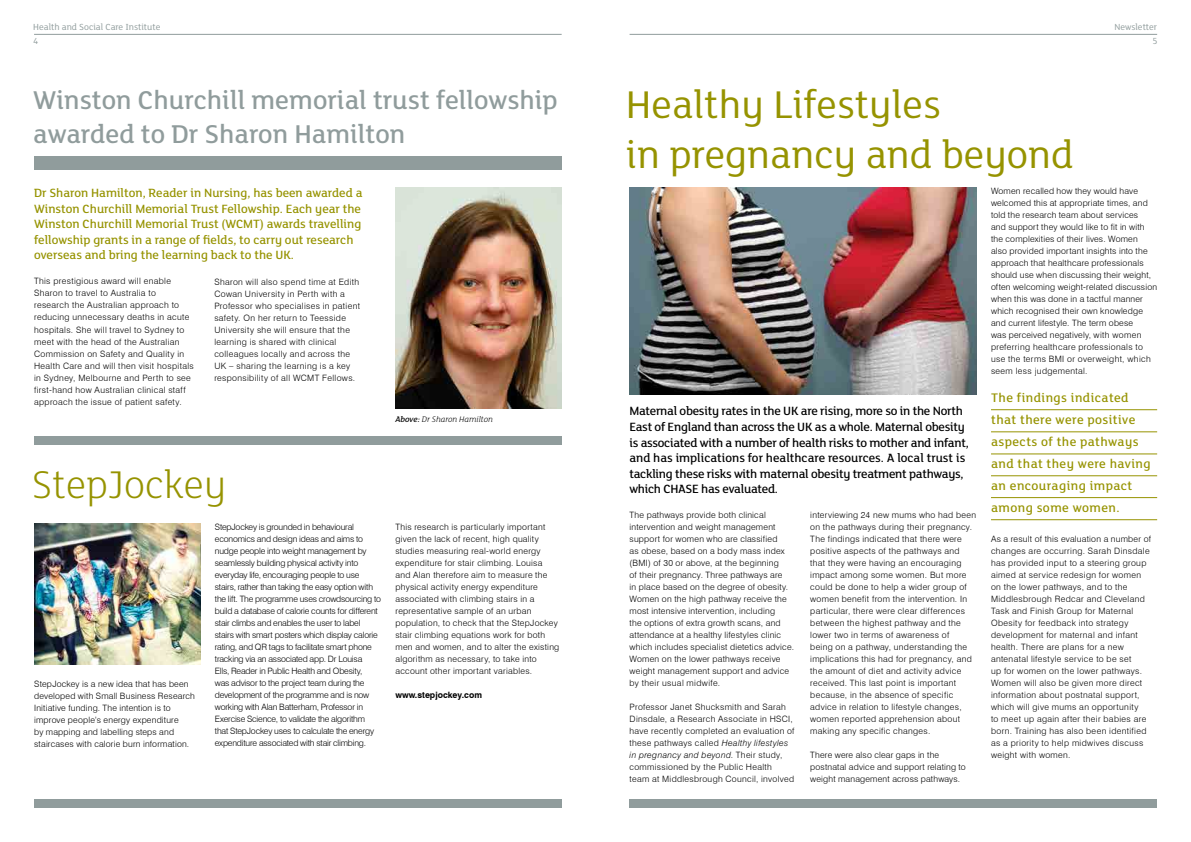
<style>
.page{position:relative;width:1191px;height:842px;background:#fff}
.page>*{position:absolute;margin:0;border:0;box-sizing:border-box;transform-origin:0 0}
.t1{font:42px/50.4px "FS Lola";color:#969300}
.t2{font:300 42px "FS Lola";color:#969300}
.t3{font:500 28px/33.6px "FS Lola";color:#909c9c}
.t4{font:500 13.5px/22px "FS Lola";letter-spacing:.03em;color:#969300}
.t5{font:500 13px/15.6px "FS Lola";letter-spacing:-.02em;color:#000}
.t6{font:500 13px/15.6px "FS Lola";color:#969300}
.t7{font:9.6px "FS Lola";color:#909c9c}
.t8{font:300 8.7px/12px "Swiss 721 BT";letter-spacing:.03em;color:#000}
.t9{font:300 8.7px/12px "Swiss 721 BT";letter-spacing:-.02em;color:#000}
.t10{font:italic 300 8.7px "FS Lola";color:#000}
.t11{font:700 8.7px "Swiss 721 BT";color:#000}
.s1{font-weight:500}
.s2{font-style:italic}
</style>
<div class="page">
<div style="left:34px;top:799px;width:527px;height:9px;background:#909c9c"></div>
<div style="left:34px;top:437px;width:527px;height:8px;background:#909c9c"></div>
<div style="left:629px;top:799px;width:528px;height:9px;background:#909c9c"></div>
<img style="left:629px;top:187px;width:347px;height:207px">
<hr style="left:34px;top:34px;width:527px;height:1px;background:#909c9c">
<hr style="left:629px;top:34px;width:528px;height:1px;background:#909c9c">
<hr style="left:991px;top:409px;width:166px;height:1px;background:#969300">
<hr style="left:991px;top:431px;width:166px;height:1px;background:#969300">
<hr style="left:991px;top:453px;width:166px;height:1px;background:#969300">
<hr style="left:991px;top:475px;width:166px;height:1px;background:#969300">
<hr style="left:991px;top:519px;width:166px;height:1px;background:#969300">
<hr style="left:991px;top:497px;width:166px;height:1px;background:#969300">
<img style="left:395px;top:187px;width:166px;height:221px">
<img style="left:34px;top:523px;width:166px;height:142px">
<div style="left:34px;top:156px;width:527px;height:14px;background:#909c9c"></div>
<p class="t7" style="left:33px;top:21px;width:129px">Health and Social Care Institute</p>
<p class="t7" style="left:1114px;top:21px;width:44px">Newsletter</p>
<p class="t7" style="left:33px;top:35px;width:7px">4</p>
<p class="t7" style="left:1152px;top:35px;width:7px">5</p>
<h2 class="t3" style="left:33px;top:82px;width:526px">Winston Churchill memorial trust fellowship awarded to Dr Sharon Hamilton</h2>
<p class="t6" style="left:34px;top:184px;width:330px">Dr Sharon Hamilton, Reader in Nursing, has been awarded a Winston Churchill Memorial Trust Fellowship. Each year the Winston Churchill Memorial Trust (WCMT) awards travelling fellowship grants in a range of fields, to carry out research overseas and bring the learning back to the UK.</p>
<p class="t8" style="left:34px;top:275px;width:161px">This prestigious award will enable Sharon to travel to Australia to<br>research the Australian approach to reducing unnecessary deaths in acute hospitals. She will travel to Sydney to meet with the head of the Australian Commission on Safety and Quality in Health Care and will then visit hospitals in Sydney, Melbourne and Perth to see first-hand how Australian clinical staff approach the issue of patient safety.</p>
<p class="t8" style="left:214px;top:275px;width:147px">Sharon will also spend time at Edith Cowan University in Perth with a Professor who specialises in patient safety. On her return to Teesside University she will ensure that the learning is shared with clinical colleagues locally and across the UK – sharing the learning is a key responsibility of all WCMT Fellows.</p>
<h1 class="t2" style="left:31px;top:457px;width:196px">StepJockey</h1>
<p class="t10" style="left:395px;top:413px;width:99px"><span class="s1">Above:</span> Dr Sharon Hamilton</p>
<p class="t8" style="left:34px;top:677px;width:162px">StepJockey is a new idea that has been developed with Small Business Research Initiative funding. The intention is to improve people’s energy expenditure<br>by mapping and labelling steps and staircases with calorie burn information.</p>
<p class="t9" style="left:215px;top:520px;width:168px">StepJockey is grounded in behavioural economics and design ideas and aims to nudge people into weight management by seamlessly building physical activity into everyday life, encouraging people to use stairs, rather than taking the easy option with the lift. The programme uses crowdsourcing to build a database of calorie counts for different stair climbs and enables the user to label stairs with smart posters which display calorie rating, and QR tags to facilitate smart phone tracking via an associated app. Dr Louisa<br>Ells, Reader in Public Health and Obesity,<br>was advisor to the project team during the development of the programme and is now working with Alan Batterham, Professor in Exercise Science, to validate the algorithm<br>that StepJockey uses to calculate the energy expenditure associated with stair climbing.</p>
<p class="t8" style="left:395px;top:521px;width:165px">This research is particularly important given the lack of recent, high quality studies measuring real-world energy expenditure for stair climbing. Louisa and Alan therefore aim to measure the physical activity energy expenditure associated with climbing stairs in a representative sample of an urban population, to check that the StepJockey stair climbing equations work for both men and women, and to alter the existing algorithm as necessary, to take into account other important variables.</p>
<p class="t11" style="left:395px;top:689px;width:88px">www.stepjockey.com</p>
<h1 class="t1" style="left:626px;top:77px;width:449px">Healthy Lifestyles<br>in pregnancy and beyond</h1>
<p class="t5" style="left:629px;top:403px;width:341px">Maternal obesity rates in the UK are rising, more so in the North East of England than across the UK as a whole. Maternal obesity is associated with a number of health risks to mother and infant, and has implications for healthcare resources. A local trust is tackling these risks with maternal obesity treatment pathways, which CHASE has evaluated.</p>
<p class="t8" style="left:629px;top:509px;width:166px">The pathways provide both clinical intervention and weight management support for women who are classified<br>as obese, based on a body mass index (BMI) of 30 or above, at the beginning<br>of their pregnancy. Three pathways are<br>in place based on the degree of obesity.<br>Women on the high pathway receive the most intensive intervention, including<br>the options of extra growth scans, and attendance at a healthy lifestyles clinic which includes specialist dietetics advice.<br>Women on the lower pathways receive weight management support and advice by their usual midwife.</p>
<p class="t8" style="left:629px;top:701px;width:166px">Professor Janet Shucksmith and Sarah Dinsdale, a Research Associate in HSCI, have recently completed an evaluation of these pathways called <span class="s2">Healthy lifestyles in pregnancy and beyond</span>. Their study, commissioned by the Public Health<br>team at Middlesbrough Council, involved</p>
<p class="t8" style="left:810px;top:509px;width:167px">interviewing 24 new mums who had been on the pathways during their pregnancy.<br>The findings indicated that there were positive aspects of the pathways and that they were having an encouraging impact among some women. But more could be done to help a wider group of women benefit from the intervention. In particular, there were clear differences between the highest pathway and the lower two in terms of awareness of<br>being on a pathway, understanding the implications this had for pregnancy, and the amount of diet and activity advice received. This last point is important because, in the absence of specific advice in relation to lifestyle changes, women reported apprehension about making any specific changes.</p>
<p class="t8" style="left:810px;top:749px;width:157px">There were also clear gaps in the postnatal advice and support relating to weight management across pathways.</p>
<p class="t8" style="left:991px;top:185px;width:168px">Women recalled how they would have welcomed this at appropriate times, and told the research team about services<br>and support they would like to fit in with the complexities of their lives. Women<br>also provided important insights into the approach that healthcare professionals should use when discussing their weight, often welcoming weight-related discussion when this was done in a tactful manner which recognised their own knowledge and current lifestyle. The term obese<br>was perceived negatively, with women preferring healthcare professionals to use the terms BMI or overweight, which seem less judgemental.</p>
<h3 class="t4" style="left:991px;top:386px;width:161px">The findings indicated that there were positive aspects of the pathways and that they were having an encouraging impact among some women.</h3>
<p class="t8" style="left:991px;top:533px;width:162px">As a result of this evaluation a number of changes are occurring. Sarah Dinsdale has provided input to a steering group aimed at service redesign for women on the lower pathways, and to the Middlesbrough Redcar and Cleveland Task and Finish Group for Maternal Obesity for feedback into strategy development for maternal and infant health. There are plans for a new antenatal lifestyle service to be set<br>up for women on the lower pathways.<br>Women will also be given more direct information about postnatal support, which will give mums an opportunity<br>to meet up again after their babies are born. Training has also been identified as a priority to help midwives discuss weight with women.</p>
</div>
